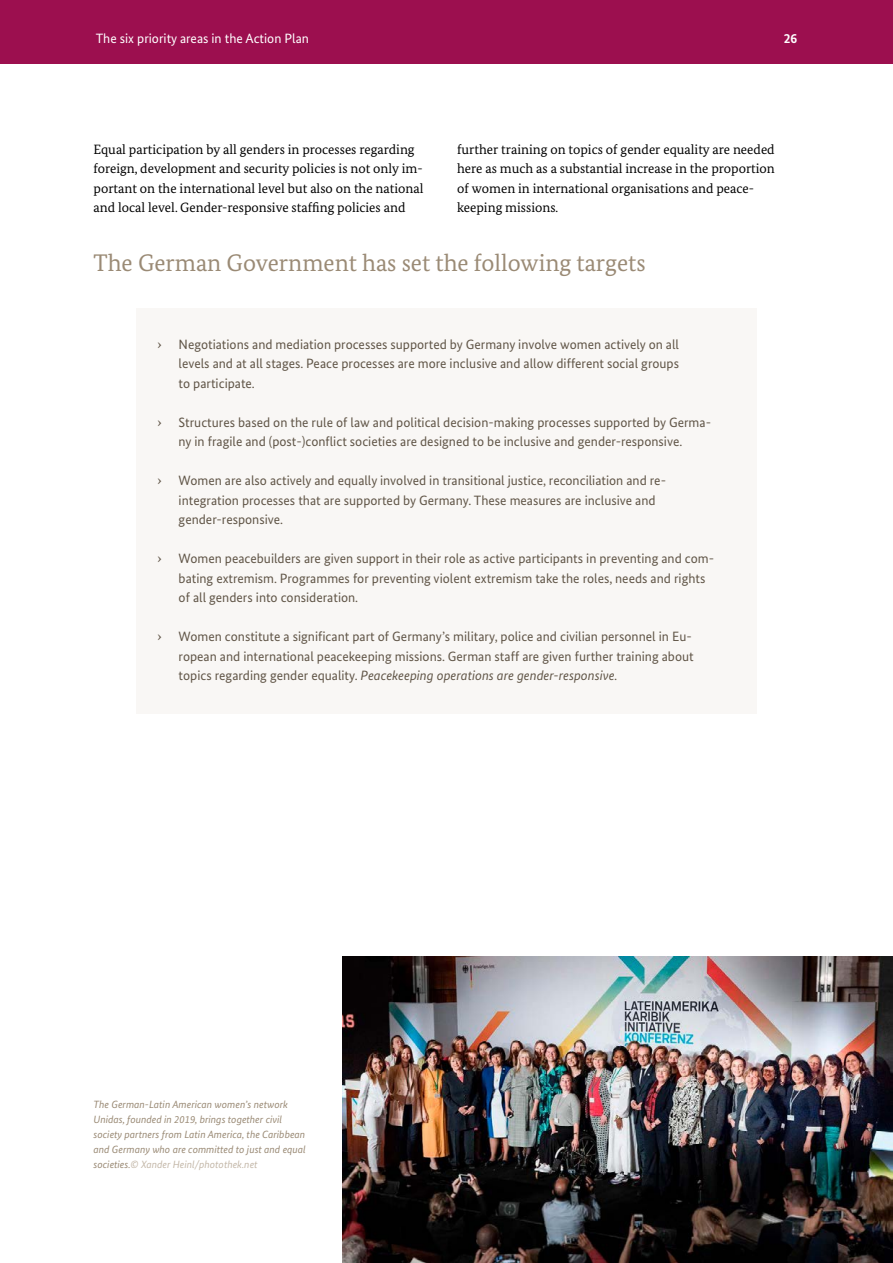
<style>
.page{position:relative;width:893px;height:1263px;background:#fff}
.page>*{position:absolute;margin:0;border:0;box-sizing:border-box;transform-origin:0 0}
.t1{font:24px "Bundes Serif";color:#9a8a75}
.t2{font:13.5px/19.5px "Bundes Sans";color:#615648}
.t3{font:13.5px/19.5px "Bundes Serif";color:#000}
.t4{font:13.5px "Bundes Sans";color:#fff}
.t5{font:13.5px "Bundes Serif";color:#615648}
.t6{font:700 13.5px "Bundes Sans";color:#fff}
.t7{font:italic 10.5px/15px "Bundes Sans";color:#9a8a75}
.s1{font-style:italic}
.s2{color:#c4b8a9}
</style>
<div class="page">
<div style="left:0;top:0;width:893px;height:64px;background:#9c0f4f"></div>
<div style="left:136px;top:309px;width:621px;height:112px;background:#f9f7f5"></div>
<div style="left:136px;top:387px;width:621px;height:92px;background:#f9f7f5"></div>
<div style="left:136px;top:445px;width:621px;height:112px;background:#f9f7f5"></div>
<div style="left:136px;top:523px;width:621px;height:112px;background:#f9f7f5"></div>
<div style="left:136px;top:601px;width:621px;height:112px;background:#f9f7f5"></div>
<img style="left:343px;top:956px;width:550px;height:307px">
<p class="t4" style="left:96px;top:30px;width:215px">The six priority areas in the Action Plan</p>
<p class="t6" style="left:784px;top:30px;width:15px">26</p>
<p class="t3" style="left:94px;top:139px;width:331px">Equal participation by all genders in processes regarding foreign, development and security policies is not only im&shy;portant on the international level but also on the national and local level. Gender-responsive staffing policies and</p>
<p class="t3" style="left:457px;top:139px;width:319px">further training on topics of gender equality are needed here as much as a substantial increase in the proportion of women in international organisations and peace&shy;keeping missions.</p>
<h3 class="t1" style="left:94px;top:248px;width:554px">The German Government has set the following targets</h3>
<p class="t5" style="left:157px;top:336px;width:6px">›</p>
<p class="t2" style="left:179px;top:334px;width:502px;text-align:justify">Negotiations and mediation processes supported by Germany involve women actively on all levels and at all stages. Peace processes are more inclusive and allow different social groups to participate.</p>
<p class="t5" style="left:157px;top:414px;width:6px">›</p>
<p class="t2" style="left:179px;top:412px;width:534px">Structures based on the rule of law and political decision-making processes supported by Germa&shy;ny in fragile and (post-)conflict societies are designed to be inclusive and gender-responsive.</p>
<p class="t5" style="left:157px;top:472px;width:6px">›</p>
<p class="t2" style="left:179px;top:471px;width:489px">Women are also actively and equally involved in transitional justice, reconciliation and re&shy;integration processes that are supported by Germany. These measures are inclusive and gender-responsive.</p>
<p class="t5" style="left:157px;top:550px;width:6px">›</p>
<p class="t2" style="left:179px;top:549px;width:537px">Women peacebuilders are given support in their role as active participants in preventing and com&shy;bating extremism. Programmes for preventing violent extremism take the roles, needs and rights of all genders into consideration.</p>
<p class="t5" style="left:157px;top:628px;width:6px">›</p>
<p class="t2" style="left:179px;top:627px;width:517px">Women constitute a significant part of Germany’s military, police and civilian personnel in Eu&shy;ropean and international peacekeeping missions. German staff are given further training about topics regarding gender equality. <span class="s1">Peacekeeping operations are gender-responsive.</span></p>
<p class="t7" style="left:94px;top:1097px;width:214px">The German-Latin American women’s network Unidas, founded in 2019, brings together civil society partners from Latin America, the Caribbean and Germany who are committed to just and equal societies.<span class="s2">© Xander Heinl/photothek.net</span></p>
</div>
